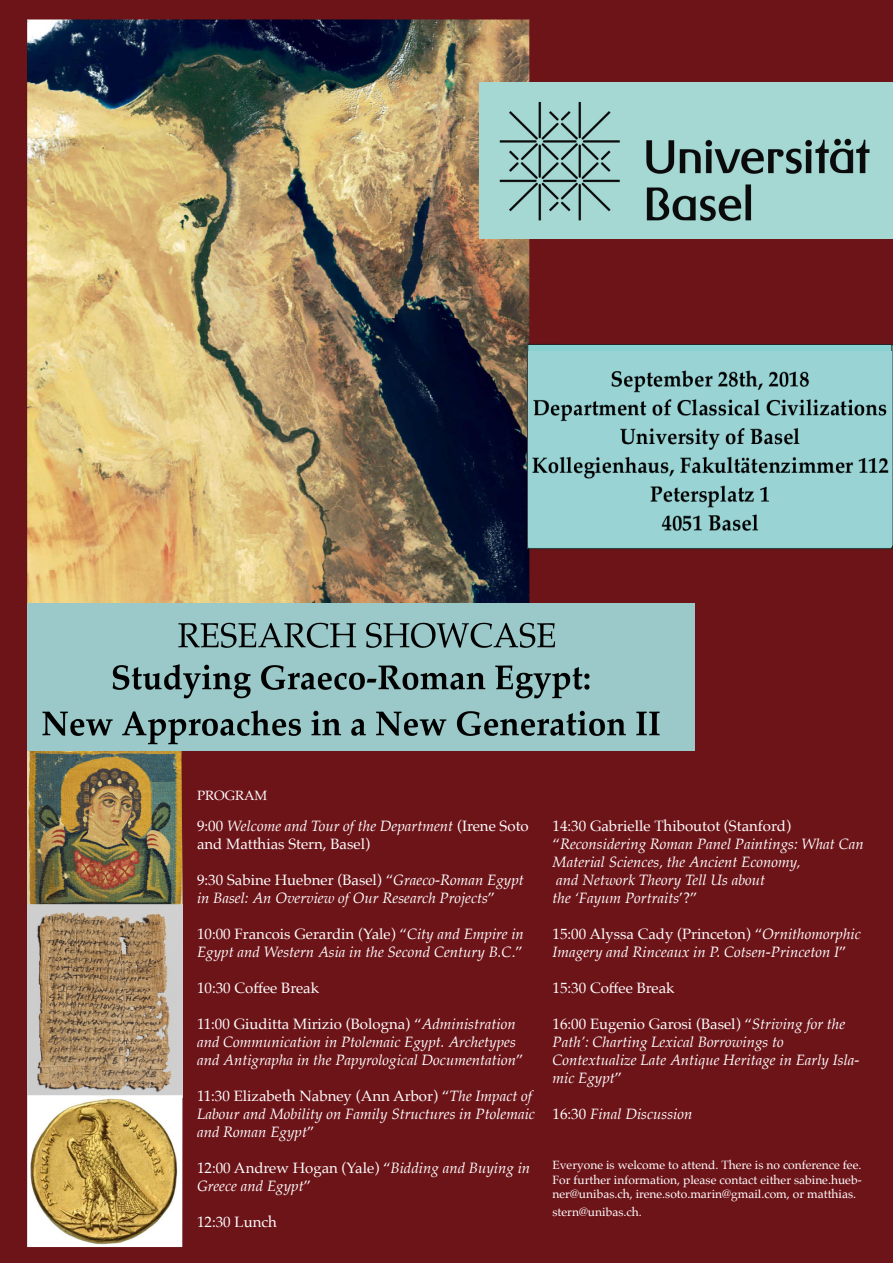
<style>
.page{position:relative;width:893px;height:1263px;background:#6d1419}
.page>*{position:absolute;margin:0;border:0;box-sizing:border-box;transform-origin:0 0}
.t1{font:italic 15px/18px "Palatino";color:#fff}
.t2{font:15px/18px "Palatino";color:#fff}
.t3{font:13.5px "Palatino";color:#fff}
.t4{font:12px/14.4px "Palatino";color:#fff;text-align:justify}
.s1{font-style:italic}
.s2{font-style:normal}
</style>
<div class="page">
<img style="left:27px;top:19px;width:502px;height:584px">
<img style="left:27px;top:750px;width:156px;height:345px">
<img style="left:27px;top:1095px;width:156px;height:152px">
<img style="left:480px;top:83px;width:412px;height:156px">
<div style="left:528px;top:344px;width:364px;height:205px;background:linear-gradient(to right,#8dd2d2,#8dd2d2)"></div>
<div style="left:527px;top:344px;width:365px;height:205px;border:1px solid #231f20"></div>
<img style="left:528px;top:351px;width:363px;height:195px">
<img style="left:27px;top:603px;width:668px;height:147px">
<p class="t3" style="left:197px;top:784px;width:72px">PROGRAM</p>
<p class="t2" style="left:197px;top:816px;width:333px">9:00 <span class="s1">Welcome and Tour of the Department</span> (Irene Soto and Matthias Stern, Basel)</p>
<p class="t1" style="left:197px;top:870px;width:328px"><span class="s2">9:30 Sabine Huebner (Basel) “</span>Graeco-Roman Egypt in Basel: An Overview of Our Research Projects<span class="s2">”</span></p>
<p class="t1" style="left:197px;top:924px;width:328px"><span class="s2">10:00 Francois Gerardin (Yale) “</span>City and Empire in<br>Egypt and Western Asia in the Second Century B.C<span class="s2">.”</span></p>
<p class="t2" style="left:197px;top:978px;width:124px">10:30 Coffee Break</p>
<p class="t1" style="left:197px;top:1014px;width:328px"><span class="s2">11:00 Giuditta Mirizio (Bologna) “</span>Administration and Communication in Ptolemaic Egypt. Archetypes and Antigrapha in the Papyrological Documentation<span class="s2">”</span></p>
<p class="t1" style="left:197px;top:1086px;width:339px"><span class="s2">11:30 Elizabeth Nabney (Ann Arbor) “</span>The Impact of<br>Labour and Mobility on Family Structures in Ptolemaic and Roman Egypt<span class="s2">”</span></p>
<p class="t1" style="left:197px;top:1158px;width:335px"><span class="s2">12:00 Andrew Hogan (Yale) “</span>Bidding and Buying in<br>Greece and Egypt<span class="s2">”</span></p>
<p class="t2" style="left:197px;top:1212px;width:81px">12:30 Lunch</p>
<p class="t2" style="left:552px;top:817px;width:240px">14:30 Gabrielle Thiboutot (Stanford)</p>
<p class="t1" style="left:552px;top:834px;width:313px"><span class="s2">“</span>Reconsidering Roman Panel Paintings: What Can<br>Material Sciences, the Ancient Economy,</p>
<p class="t1" style="left:556px;top:870px;width:211px">and Network Theory Tell Us about</p>
<p class="t1" style="left:552px;top:888px;width:146px">the ‘Fayum Portraits<span class="s2">’?”</span></p>
<p class="t1" style="left:552px;top:924px;width:310px"><span class="s2">15:00 Alyssa Cady (Princeton) “</span>Ornithomorphic<br>Imagery and Rinceaux in P. Cotsen-Princeton I<span class="s2">”</span></p>
<p class="t2" style="left:552px;top:979px;width:124px">15:30 Coffee Break</p>
<p class="t1" style="left:552px;top:1014px;width:294px"><span class="s2">16:00 Eugenio Garosi (Basel) “</span>Striving for the<br>Path’: Charting Lexical Borrowings to</p>
<p class="t1" style="left:552px;top:1050px;width:308px">Contextualize Late Antique Heritage in Early Isla&shy;mic Egypt<span class="s2">”</span></p>
<p class="t1" style="left:552px;top:1104px;width:141px"><span class="s2">16:30</span> Final Discussion</p>
<p class="t4" style="left:552px;top:1158px;width:311px">Everyone is welcome to attend. There is no conference fee.<br>For further information, please contact either sabine.hueb&shy;ner@unibas.ch, irene.soto.marin@gmail.com, or matthias.</p>
<p class="t4" style="left:552px;top:1205px;width:91px">stern@unibas.ch.</p>
</div>
